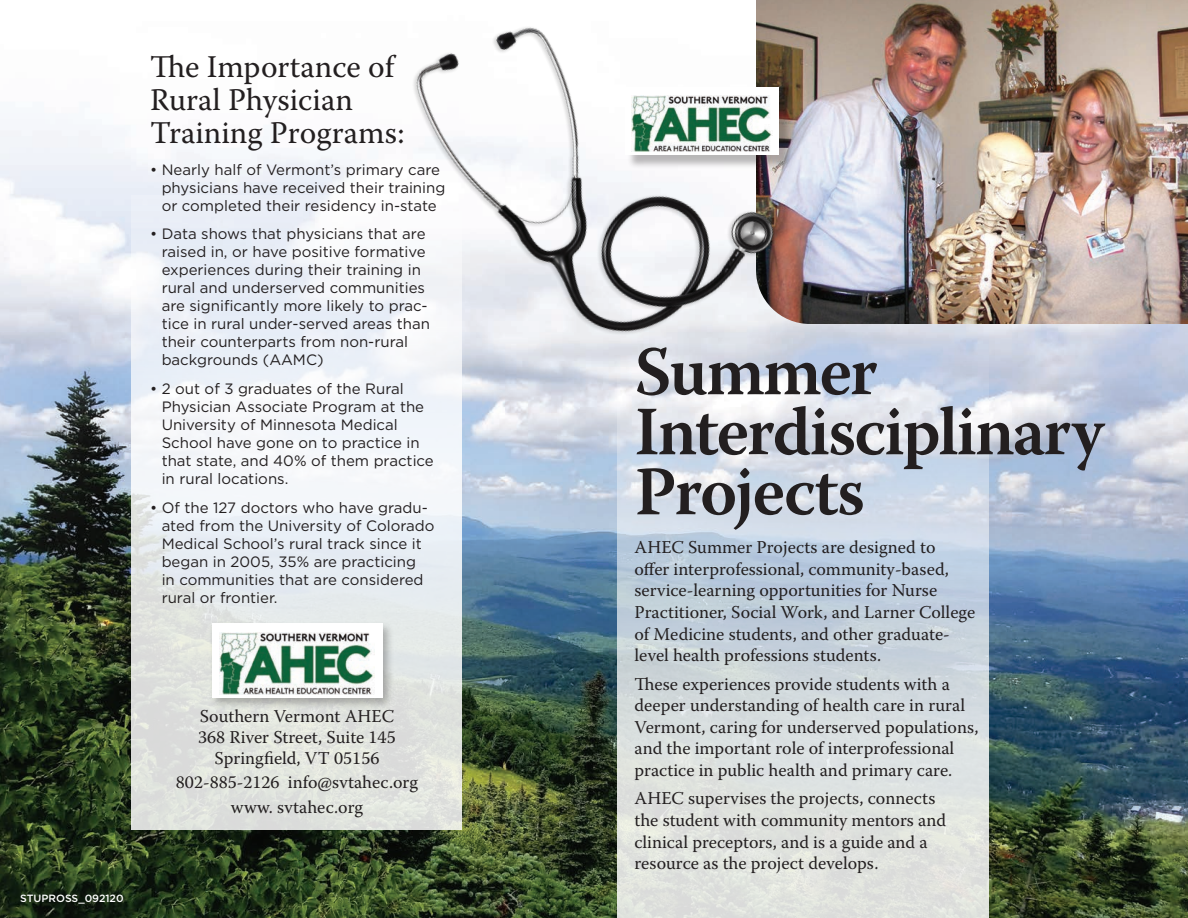
<style>
.page{position:relative;width:1188px;height:918px;background:#fff}
.page>*{position:absolute;margin:0;border:0;box-sizing:border-box;transform-origin:0 0}
.t1{font:600 69px/60px "Warnock Pro";letter-spacing:-.03em;color:#231f20}
.t2{font:31.5px/33px "Warnock Pro";color:#231f20}
.t3{font:18px/21.6px "Warnock Pro";color:#231f20}
.t4{font:15px/18px "Gotham";color:#231f20}
.t5{font:500 10.5px "Gotham";color:#fff}
</style>
<div class="page">
<img style="left:0;top:130px;width:1188px;height:788px">
<img style="left:805px;top:0;width:383px;height:324px">
<svg style="left:618px;top:292px;width:371px;height:626px"></svg>
<div style="left:132px;top:196px;width:330px;height:634px;background:linear-gradient(to bottom,#f3f7ff,#dfe2dd)"></div>
<div style="left:209px;top:621px;width:186px;height:90px;background:#231f20;opacity:.31"></div>
<div style="left:212px;top:624px;width:170px;height:74px;background:#fff"></div>
<img style="left:219px;top:632px;width:156px;height:62px">
<img style="left:372px;top:0;width:433px;height:344px">
<div style="left:627px;top:90px;width:166px;height:79px;background:#231f20;opacity:.31"></div>
<div style="left:625px;top:88px;width:154px;height:67px;background:#fff"></div>
<img style="left:632px;top:95px;width:140px;height:56px">
<h2 class="t2" style="left:150px;top:50px;width:256px">The Importance of<br>Rural Physician<br>Training Programs:</h2>
<p class="t4" style="left:162px;top:160px;width:285px;text-indent:-12px">• Nearly half of Vermont’s primary care physicians have received their training or completed their residency in-state</p>
<p class="t4" style="left:162px;top:225px;width:270px;text-indent:-12px">• Data shows that physicians that are raised in, or have positive formative experiences during their training in rural and underserved communities are significantly more likely to prac&shy;tice in rural under-served areas than their counterparts from non-rural backgrounds (AAMC)</p>
<p class="t4" style="left:162px;top:380px;width:274px;text-indent:-12px">• 2 out of 3 graduates of the Rural<br>Physician Associate Program at the<br>University of Minnesota Medical<br>School have gone on to practice in that state, and 40% of them practice in rural locations.</p>
<p class="t4" style="left:162px;top:498px;width:274px;text-indent:-12px">• Of the 127 doctors who have gradu&shy;ated from the University of Colorado<br>Medical School’s rural track since it began in 2005, 35% are practicing<br>in communities that are considered rural or frontier.</p>
<p class="t5" style="left:20px;top:893px;width:105px">STUPROSS_092120</p>
<p class="t3" style="left:198px;top:705px;width:199px;line-height:21px;text-align:center">Southern Vermont AHEC<br>368 River Street, Suite 145<br>Springfield, VT 05156</p>
<p class="t3" style="left:176px;top:770px;width:244px;line-height:24.3px;text-align:center">802-885-2126 info@svtahec.org www. svtahec.org</p>
<h1 class="t1" style="left:634px;top:340px;width:471px">Summer<br>Interdisciplinary<br>Projects</h1>
<p class="t3" style="left:634px;top:536px;width:342px">AHEC Summer Projects are designed to<br>offer interprofessional, community-based, service-learning opportunities for Nurse Practitioner, Social Work, and Larner College of Medicine students, and other graduate&shy;level health professions students.</p>
<p class="t3" style="left:634px;top:673px;width:346px">These experiences provide students with a deeper understanding of health care in rural Vermont, caring for underserved populations, and the important role of interprofessional practice in public health and primary care.</p>
<p class="t3" style="left:634px;top:787px;width:313px">AHEC supervises the projects, connects the student with community mentors and clinical preceptors, and is a guide and a resource as the project develops.</p>
</div>
